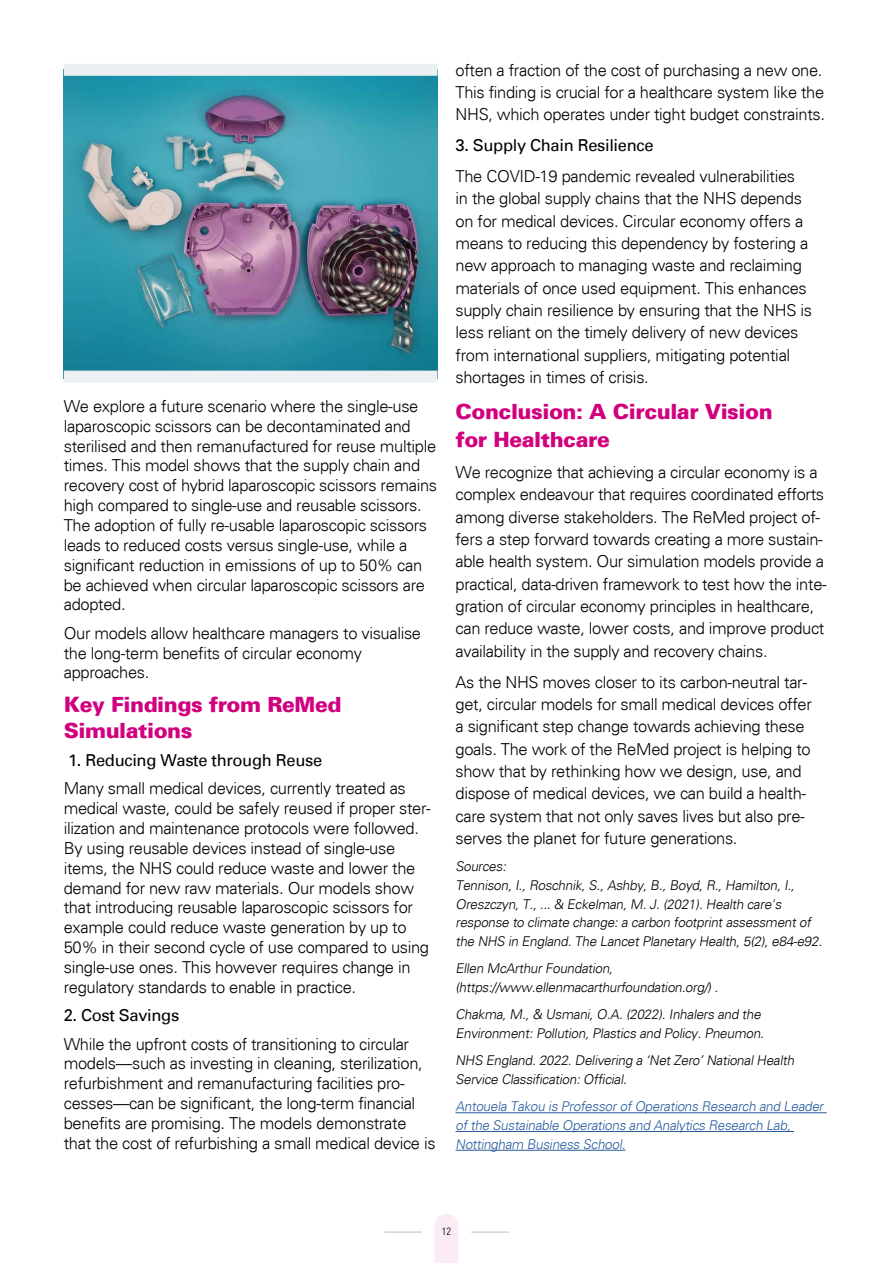
<style>
.page{position:relative;width:893px;height:1263px;background:#fff}
.page>*{position:absolute;margin:0;border:0;box-sizing:border-box;transform-origin:0 0}
.t1{font:900 21px/25.2px "Univers";letter-spacing:-.02em;color:#d1007f}
.t2{font:300 16.5px/19.8px "Univers";letter-spacing:-.02em;color:#000}
.t3{font:16.5px "Univers";letter-spacing:-.02em;color:#000}
.t4{font:italic 300 13.5px/18.8px "Univers";color:#000}
.t5{font:italic 300 13.5px/18.8px "Univers";color:#275b9b}
.t6{font:300 condensed 10.5px "Univers";color:#000}
</style>
<div class="page">
<hr style="left:384px;top:1232px;width:37px;height:1px;background:#c1c0c0">
<hr style="left:471px;top:1232px;width:38px;height:1px;background:#c1c0c0">
<img style="left:64px;top:76px;width:373px;height:295px">
<div style="left:64px;top:64px;width:373px;height:12px;background:#edf0f2"></div>
<div style="left:64px;top:371px;width:373px;height:12px;background:#edf0f2"></div>
<hr style="left:455px;top:1112px;width:372px;height:1px;background:#275b9b">
<hr style="left:455px;top:1131px;width:339px;height:1px;background:#275b9b">
<hr style="left:455px;top:1150px;width:170px;height:1px;background:#275b9b">
<div style="left:434px;top:1226px;width:24px;height:37px;background:#faebf5"></div>
<p class="t2" style="left:64px;top:396px;width:375px">We explore a future scenario where the single-use laparoscopic scissors can be decontaminated and sterilised and then remanufactured for reuse multiple times. This model shows that the supply chain and recovery cost of hybrid laparoscopic scissors remains high compared to single-use and reusable scissors.<br>The adoption of fully re-usable laparoscopic scissors leads to reduced costs versus single-use, while a significant reduction in emissions of up to 50% can be achieved when circular laparoscopic scissors are adopted.</p>
<p class="t2" style="left:64px;top:623px;width:359px">Our models allow healthcare managers to visualise the long-term benefits of circular economy approaches.</p>
<p class="t1" style="left:64px;top:692px;width:279px">Key Findings from ReMed<br>Simulations</p>
<p class="t3" style="left:68px;top:750px;width:256px">1. Reducing Waste through Reuse</p>
<p class="t2" style="left:64px;top:778px;width:369px">Many small medical devices, currently treated as medical waste, could be safely reused if proper ster&shy;ilization and maintenance protocols were followed.<br>By using reusable devices instead of single-use items, the NHS could reduce waste and lower the demand for new raw materials. Our models show that introducing reusable laparoscopic scissors for example could reduce waste generation by up to 50% in their second cycle of use compared to using single-use ones. This however requires change in regulatory standards to enable in practice.</p>
<p class="t3" style="left:64px;top:1006px;width:117px">2. Cost Savings</p>
<p class="t2" style="left:64px;top:1034px;width:373px">While the upfront costs of transitioning to circular models—such as investing in cleaning, sterilization, refurbishment and remanufacturing facilities pro&shy;cesses—can be significant, the long-term financial benefits are promising. The models demonstrate that the cost of refurbishing a small medical device is</p>
<p class="t2" style="left:455px;top:59px;width:371px;line-height:22.4px">often a fraction of the cost of purchasing a new one.<br>This finding is crucial for a healthcare system like the<br>NHS, which operates under tight budget constraints.</p>
<p class="t3" style="left:455px;top:136px;width:200px">3. Supply Chain Resilience</p>
<p class="t2" style="left:455px;top:165px;width:358px;line-height:22.4px">The COVID-19 pandemic revealed vulnerabilities<br>in the global supply chains that the NHS depends on for medical devices. Circular economy offers a means to reducing this dependency by fostering a new approach to managing waste and reclaiming materials of once used equipment. This enhances supply chain resilience by ensuring that the NHS is less reliant on the timely delivery of new devices from international suppliers, mitigating potential shortages in times of crisis.</p>
<p class="t1" style="left:455px;top:397px;width:319px;line-height:27.8px">Conclusion: A Circular Vision for Healthcare</p>
<p class="t2" style="left:455px;top:461px;width:373px;line-height:22.4px">We recognize that achieving a circular economy is a complex endeavour that requires coordinated efforts among diverse stakeholders. The ReMed project of&shy;fers a step forward towards creating a more sustain&shy;able health system. Our simulation models provide a practical, data-driven framework to test how the inte&shy;gration of circular economy principles in healthcare, can reduce waste, lower costs, and improve product availability in the supply and recovery chains.</p>
<p class="t2" style="left:455px;top:670px;width:358px;line-height:22.4px">As the NHS moves closer to its carbon-neutral tar&shy;get, circular models for small medical devices offer a significant step change towards achieving these goals. The work of the ReMed project is helping to show that by rethinking how we design, use, and dispose of medical devices, we can build a health&shy;care system that not only saves lives but also pre&shy;serves the planet for future generations.</p>
<p class="t4" style="left:455px;top:857px;width:371px">Sources:<br>Tennison,I.,Roschnik,S.,Ashby,B.,Boyd,R.,Hamilton,I., Oreszczyn,T.,...&amp; Eckelman,M.J.(2021).Health care's response to climate change:a carbon footprintassessmentof the NHS in England.The LancetPlanetary Health,5(2),e84-e92.</p>
<p class="t4" style="left:455px;top:959px;width:267px">Ellen McArthurFoundation, (https://www.ellenmacarthurfoundation.org/).</p>
<p class="t4" style="left:455px;top:1005px;width:313px">Chakma,M.,&amp; Usmani,O.A.(2022).Inhalers and the<br>Environment:Pollution,Plastics and Policy.Pneumon.</p>
<p class="t4" style="left:455px;top:1051px;width:343px">NHS England.2022.Delivering a ‘NetZero’NationalHealth<br>Service Classification:Official.</p>
<p class="t5" style="left:455px;top:1097px;width:372px">Antouela Takou is ProfessorofOperations Research and Leader ofthe Sustainable Operations and Analytics Research Lab,<br>Nottingham Business School.</p>
<p class="t6" style="left:442px;top:1225px;width:11px">12</p>
</div>
